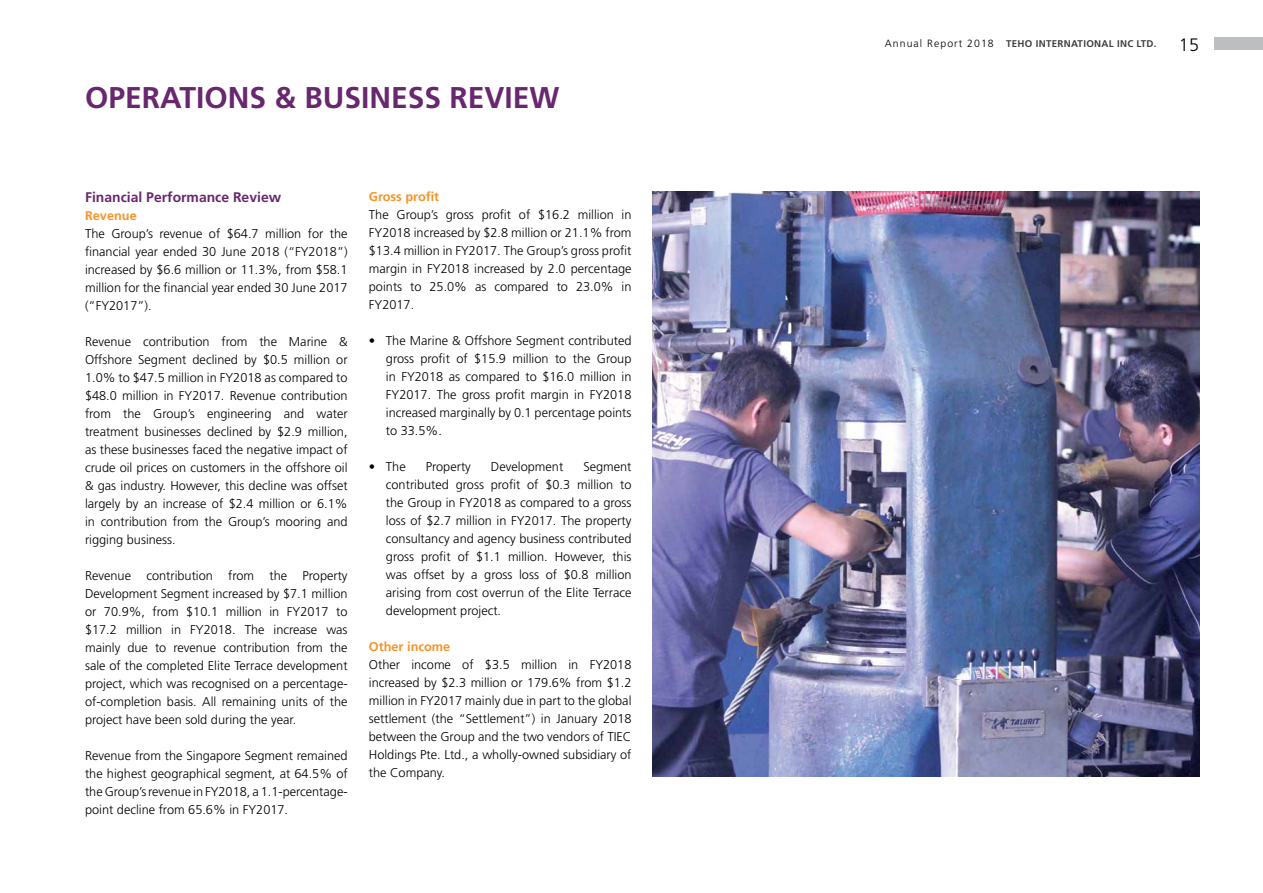
<style>
.page{position:relative;width:1263px;height:893px;background:#fff}
.page>*{position:absolute;margin:0;border:0;box-sizing:border-box;transform-origin:0 0}
.t1{font:700 30px "Frutiger LT Std";color:#68276e}
.t2{font:700 13.95px "Frutiger LT Std";color:#68276e}
.t3{font:300 12.75px/18px "Frutiger LT Std";color:#000;text-align:justify}
.t4{font:700 12.75px "Frutiger LT Std";color:#f79428}
.t5{font:700 9.75px "Frutiger LT Std";letter-spacing:.03em;color:#414042}
.s1{font-weight:300;font-size:10.5px;color:#000}
.s2{font-weight:300;font-size:18px;color:#000}
</style>
<div class="page">
<img style="left:653px;top:191px;width:546px;height:585px">
<div style="left:1214px;top:37px;width:49px;height:13px;background:#bcbec0"></div>
<h1 class="t1" style="left:85px;top:79px;width:476px">OPERATIONS &amp; BUSINESS REVIEW</h1>
<p class="t2" style="left:85px;top:189px;width:198px">Financial Performance Review</p>
<p class="t4" style="left:85px;top:208px;width:53px">Revenue</p>
<p class="t3" style="left:85px;top:225px;width:264px">The Group’s revenue of $64.7 million for the financial year ended 30 June 2018 (“FY2018”) increased by $6.6 million or 11.3%, from $58.1 million for the financial year ended 30 June 2017 (“FY2017”).</p>
<p class="t3" style="left:85px;top:333px;width:264px">Revenue contribution from the Marine &amp; Offshore Segment declined by $0.5 million or 1.0% to $47.5 million in FY2018 as compared to $48.0 million in FY2017. Revenue contribution from the Group’s engineering and water treatment businesses declined by $2.9 million, as these businesses faced the negative impact of crude oil prices on customers in the offshore oil &amp; gas industry. However, this decline was offset largely by an increase of $2.4 million or 6.1% in contribution from the Group’s mooring and rigging business.</p>
<p class="t3" style="left:85px;top:567px;width:264px">Revenue contribution from the Property Development Segment increased by $7.1 million or 70.9%, from $10.1 million in FY2017 to $17.2 million in FY2018. The increase was mainly due to revenue contribution from the sale of the completed Elite Terrace development project, which was recognised on a percentage&shy;of-completion basis. All remaining units of the project have been sold during the year.</p>
<p class="t3" style="left:85px;top:747px;width:264px">Revenue from the Singapore Segment remained the highest geographical segment, at 64.5% of the Group’s revenue in FY2018, a 1.1-percentage&shy;point decline from 65.6% in FY2017.</p>
<p class="t4" style="left:369px;top:189px;width:72px">Gross profit</p>
<p class="t3" style="left:369px;top:206px;width:264px">The Group’s gross profit of $16.2 million in FY2018 increased by $2.8 million or 21.1% from $13.4 million in FY2017. The Group’s gross profit margin in FY2018 increased by 2.0 percentage points to 25.0% as compared to 23.0% in FY2017.</p>
<p class="t3" style="left:386px;top:332px;width:247px;text-indent:-17px">• The Marine &amp; Offshore Segment contributed gross profit of $15.9 million to the Group in FY2018 as compared to $16.0 million in FY2017. The gross profit margin in FY2018 increased marginally by 0.1 percentage points to 33.5%.</p>
<p class="t3" style="left:369px;top:458px;width:38px">• The</p>
<p class="t3" style="left:426px;top:458px;width:47px">Property</p>
<p class="t3" style="left:491px;top:458px;width:74px">Development</p>
<p class="t3" style="left:386px;top:458px;width:247px;text-indent:197px">Segment contributed gross profit of $0.3 million to the Group in FY2018 as compared to a gross loss of $2.7 million in FY2017. The property consultancy and agency business contributed gross profit of $1.1 million. However, this was offset by a gross loss of $0.8 million arising from cost overrun of the Elite Terrace development project.</p>
<p class="t4" style="left:369px;top:639px;width:83px">Other income</p>
<p class="t3" style="left:369px;top:656px;width:264px">Other income of $3.5 million in FY2018 increased by $2.3 million or 179.6% from $1.2 million in FY2017 mainly due in part to the global settlement (the “Settlement”) in January 2018 between the Group and the two vendors of TIEC Holdings Pte. Ltd., a wholly-owned subsidiary of the Company.</p>
<p class="t5" style="left:885px;top:38px;width:316px"><span class="s1">Annual Report 2018</span> TEHO INTERNATIONAL INC LTD. <span class="s2">15</span></p>
</div>
